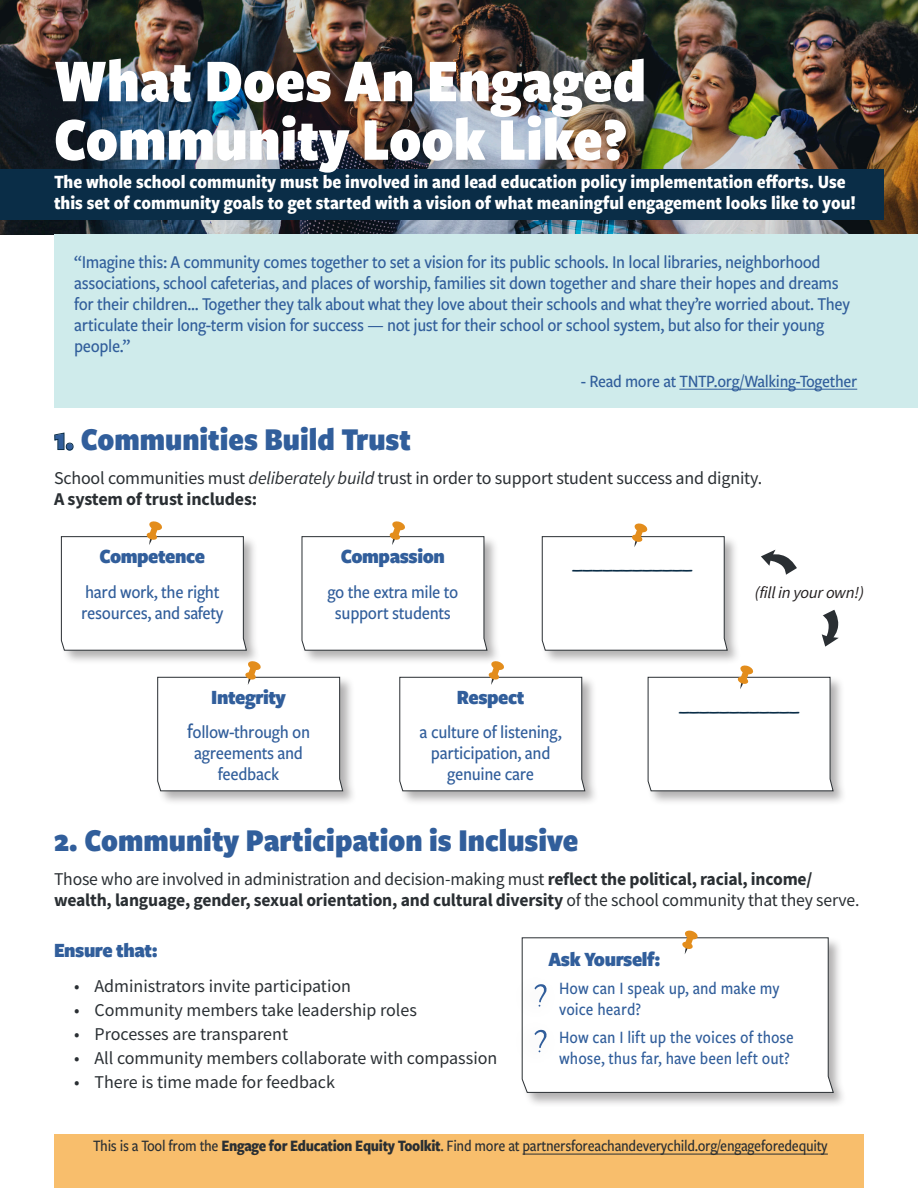
<style>
.page{position:relative;width:918px;height:1188px;background:#fff}
.page>*{position:absolute;margin:0;border:0;box-sizing:border-box;transform-origin:0 0}
.Header_1{font:900 63px/58.5px "Freight Sans Cnd Pro";color:#fff}
.Header_2{font:900 33px "Freight Sans Cnd Pro";color:#315e9b}
.t1{font:900 21px "Freight Sans Cnd Pro";letter-spacing:-.02em;color:#315e9b;scale:1.04 1}
.t2{font:21px "MV Boli";color:#0a2d47;scale:1.04 1}
.Header_3{font:700 19.5px/21px "Freight Sans Cnd Pro";color:#fff}
.t3{font:500 18.75px/21px "Freight Sans Cnd Pro";letter-spacing:-.02em;color:#315e9b}
.t4{font:500 18.75px/21px "Freight Sans Cnd Pro";letter-spacing:-.02em;color:#315e9b;text-align:center;scale:1.04 1}
.Para_Text{font:18px/21px "Source Sans Pro";color:#2a2f33}
.Para_Text-2{font:700 18px/21px "Source Sans Pro";letter-spacing:-.01em;color:#2a2f33}
.Text_Box_Para_1{font:500 18px/21px "Freight Sans Cnd Pro";color:#315e9b}
.Text_Box_Para_1-2{font:500 18px "Freight Sans Cnd Pro";letter-spacing:-.02em;color:#315e9b;scale:1.04 1}
.t5{font:500 16.5px "Freight Sans Cnd Pro";letter-spacing:-.02em;color:#2a2f33}
.t6{font:italic 16.5px "Source Sans Pro";letter-spacing:-.02em;color:#231f20}
.s1{font-style:italic}
.s2{font-weight:700}
.s3{font-size:21px}
.s4{font-weight:400}
</style>
<div class="page">
<div style="left:54px;top:1134px;width:810px;height:54px;background:#f8be6c"></div>
<img style="left:0;top:0;width:918px;height:235px">
<div style="left:0;top:169px;width:884px;height:51px;background:#0a2d47"></div>
<div style="left:54px;top:234px;width:864px;height:173px;background:#cfebeb"></div>
<hr style="left:679px;top:389px;width:178px;height:1px;background:#315e9b">
<div style="left:521px;top:936px;width:326px;height:171px;background:#231f20;opacity:.35"></div>
<svg style="left:522px;top:937px;width:312px;height:156px"></svg>
<div style="left:508px;top:970px;width:53px;height:58px;background:#fff"></div>
<div style="left:508px;top:1015px;width:53px;height:59px;background:#fff"></div>
<svg style="left:534px;top:984px;width:13px;height:23px"></svg>
<svg style="left:534px;top:1029px;width:13px;height:23px"></svg>
<svg style="left:682px;top:930px;width:16px;height:24px"></svg>
<div style="left:541px;top:535px;width:200px;height:130px;background:#231f20;opacity:.35"></div>
<svg style="left:542px;top:523px;width:186px;height:128px"></svg>
<svg style="left:761px;top:550px;width:36px;height:25px"></svg>
<svg style="left:822px;top:610px;width:17px;height:37px"></svg>
<div style="left:646px;top:676px;width:201px;height:130px;background:#231f20;opacity:.35"></div>
<svg style="left:648px;top:665px;width:186px;height:126px"></svg>
<div style="left:60px;top:535px;width:201px;height:130px;background:#231f20;opacity:.35"></div>
<div style="left:156px;top:676px;width:201px;height:130px;background:#231f20;opacity:.35"></div>
<div style="left:300px;top:535px;width:201px;height:130px;background:#231f20;opacity:.35"></div>
<div style="left:398px;top:676px;width:201px;height:130px;background:#231f20;opacity:.35"></div>
<svg style="left:302px;top:521px;width:185px;height:130px"></svg>
<svg style="left:399px;top:661px;width:186px;height:130px"></svg>
<svg style="left:157px;top:661px;width:186px;height:130px"></svg>
<svg style="left:61px;top:521px;width:186px;height:130px"></svg>
<svg style="left:54px;top:432px;width:11px;height:18px"></svg>
<div style="left:66px;top:443px;width:7px;height:7px;border:1px solid #0a2d47;border-radius:50%"></div>
<hr style="left:523px;top:1154px;width:305px;height:1px;background:#2a2f33">
<p class="Header_1" style="left:54px;top:49px;width:594px">What Does An Engaged<br>Community Look Like?</p>
<p class="Header_3" style="left:54px;top:171px;width:804px">The whole school community must be involved in and lead education policy implementation efforts. Use this set of community goals to get started with a vision of what meaningful engagement looks like to you!</p>
<p class="t3" style="left:74px;top:251px;width:777px">“Imagine this: A community comes together to set a vision for its public schools. In local libraries, neighborhood associations, school cafeterias, and places of worship, families sit down together and share their hopes and dreams for their children... Together they talk about what they love about their schools and what they’re worried about. They articulate their long-term vision for success — not just for their school or school system, but also for their young people.”</p>
<p class="Text_Box_Para_1-2" style="left:581px;top:369px;width:267px">- Read more at TNTP.org/Walking-Together</p>
<p class="Header_2" style="left:54px;top:416px;width:359px">1. Communities Build Trust</p>
<p class="Para_Text" style="left:54px;top:467px;width:710px">School communities must <span class="s1">deliberately build</span> trust in order to support student success and dignity.<br><span class="s2">A system of trust includes:</span></p>
<p class="t1" style="left:100px;top:542px;width:103px">Competence</p>
<p class="t4" style="left:81px;top:580px;width:138px;text-align:left">hard work, the right resources, and safety</p>
<p class="t1" style="left:341px;top:542px;width:101px">Compassion</p>
<p class="t4" style="left:327px;top:580px;width:128px">go the extra mile to support students</p>
<p class="t2" style="left:573px;top:547px;width:117px">____________</p>
<p class="t6" style="left:755px;top:582px;width:111px">(fill in your own!)</p>
<p class="t1" style="left:211px;top:682px;width:73px">Integrity</p>
<p class="t4" style="left:187px;top:721px;width:120px"><span class="s3">f</span>ollow-through on agreements and feedback</p>
<p class="t1" style="left:457px;top:682px;width:66px">Respect</p>
<p class="t4" style="left:420px;top:721px;width:138px">a culture of listening, participation, and genuine care</p>
<p class="t2" style="left:680px;top:688px;width:117px">____________</p>
<p class="Header_2" style="left:54px;top:817px;width:526px">2. Community Participation is Inclusive</p>
<p class="Para_Text-2" style="left:54px;top:869px;width:807px"><span class="s4">Those who are involved in administration and decision-making must</span> reflect the political, racial, income/ wealth, language, gender, sexual orientation, and cultural diversity <span class="s4">of the school community that they serve.</span></p>
<p class="t1" style="left:54px;top:936px;width:101px">Ensure that:</p>
<p class="Para_Text" style="left:74px;top:975px;width:278px">• Administrators invite participation</p>
<p class="Para_Text" style="left:74px;top:999px;width:344px">• Community members take leadership roles</p>
<p class="Para_Text" style="left:74px;top:1023px;width:215px">• Processes are transparent</p>
<p class="Para_Text" style="left:74px;top:1047px;width:425px">• All community members collaborate with compassion</p>
<p class="Para_Text" style="left:74px;top:1071px;width:262px">• There is time made for feedback</p>
<p class="t1" style="left:548px;top:944px;width:109px">Ask Yourself:</p>
<p class="Text_Box_Para_1" style="left:559px;top:977px;width:222px">How can I speak up, and make my voice heard?</p>
<p class="Text_Box_Para_1" style="left:559px;top:1026px;width:236px">How can I lift up the voices of those whose, thus far, have been left out?</p>
<p class="t5" style="left:93px;top:1134px;width:736px">This is a Tool from the <span class="s2">Engage for Education Equity Toolkit</span>. Find more at partnersforeachandeverychild.org/engageforedequity</p>
</div>
